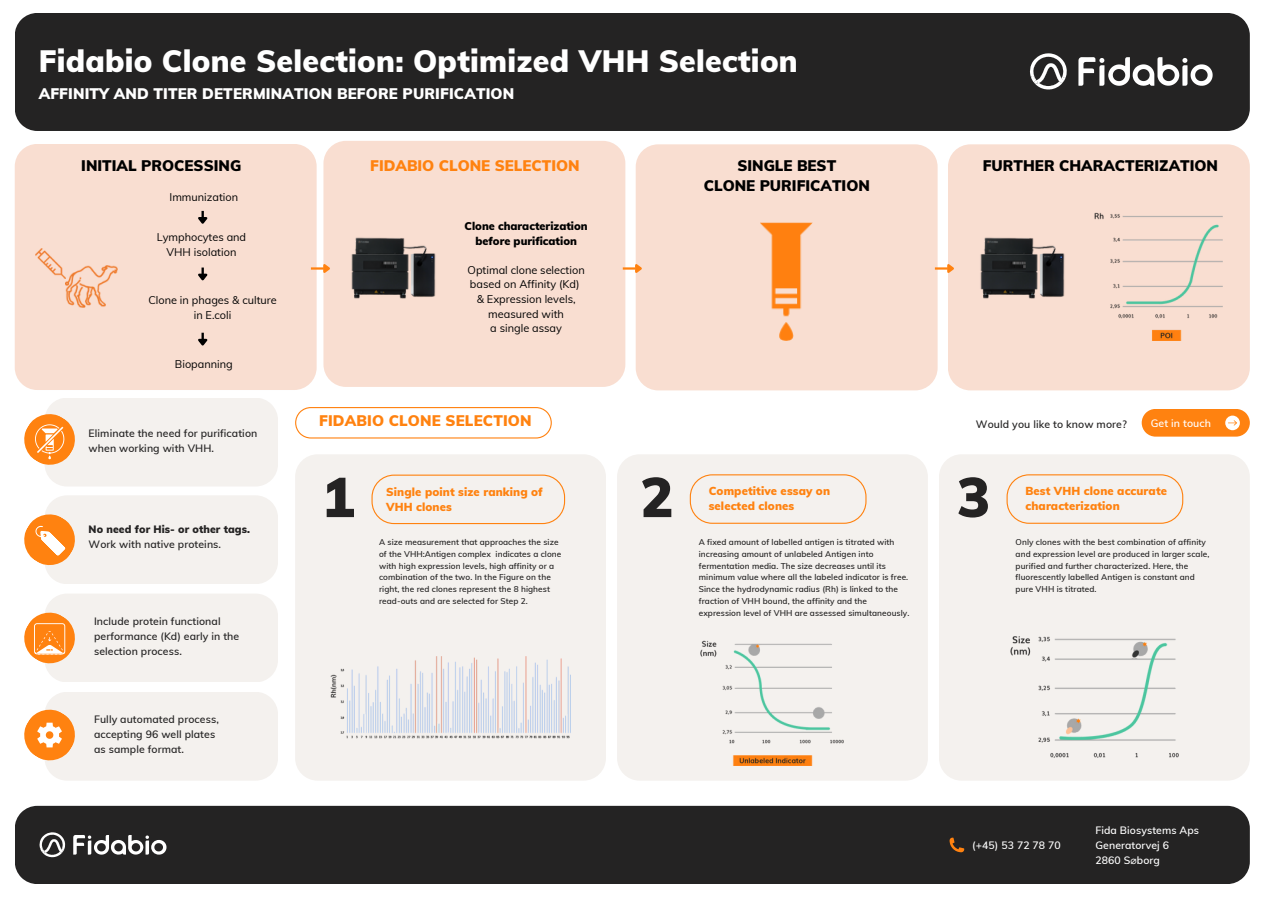
<style>
.page{position:relative;width:1264px;height:897px;background:#fff}
.page>*{position:absolute;margin:0;border:0;box-sizing:border-box;transform-origin:0 0}
.t1{font:900 55.35px "Muli";color:#242323}
.t2{font:900 30.15px "Muli";letter-spacing:.01em;color:#fff}
.t3{font:900 15px "Muli";color:#000}
.t4{font:900 15px "Muli";letter-spacing:.01em;color:#fff}
.t5{font:900 15px "Muli";letter-spacing:.005em;color:#ff8210}
.t6{font:900 11.25px/15.1px "Muli";letter-spacing:.01em;color:#ff8210}
.t7{font:10.95px/14.5px "Muli";color:#000;text-align:center}
.t8{font:900 10.95px "Muli";color:#000}
.t9{font:600 10.5px/14.9px "Muli";letter-spacing:.01em;color:#242323}
.t10{font:600 10.5px "Muli";letter-spacing:.01em;color:#fff}
.t11{font:900 10.5px "Muli";letter-spacing:.01em;color:#242323}
.t12{font:600 8.25px/11.7px "Muli";letter-spacing:.01em;color:#242323}
.s1{font-family:"DejaVu Sans";font-weight:400}
</style>
<div class="page">
<div style="left:15px;top:806px;width:1234px;height:78px;background:#242323"></div>
<svg style="left:949px;top:837px;width:15px;height:15px"></svg>
<svg style="left:73px;top:835px;width:93px;height:19px"></svg>
<svg style="left:39px;top:832px;width:26px;height:26px"></svg>
<div style="left:15px;top:13px;width:1234px;height:117px;background:#242323"></div>
<svg style="left:1078px;top:57px;width:134px;height:29px"></svg>
<svg style="left:1029px;top:53px;width:37px;height:37px"></svg>
<div style="left:15px;top:144px;width:301px;height:246px;background:#f9ded1;border-radius:23px"></div>
<div style="left:323px;top:141px;width:302px;height:246px;background:#f9ded1;border-radius:23px"></div>
<div style="left:635px;top:144px;width:302px;height:246px;background:#f9ded1;border-radius:23px"></div>
<div style="left:947px;top:144px;width:302px;height:246px;background:#f9ded1;border-radius:23px"></div>
<img style="left:351px;top:237px;width:85px;height:62px">
<img style="left:760px;top:222px;width:52px;height:118px">
<svg style="left:311px;top:262px;width:19px;height:14px"></svg>
<svg style="left:622px;top:262px;width:20px;height:14px"></svg>
<svg style="left:934px;top:262px;width:20px;height:14px"></svg>
<img style="left:35px;top:248px;width:30px;height:30px">
<img style="left:65px;top:265px;width:52px;height:43px">
<svg style="left:198px;top:211px;width:10px;height:13px"></svg>
<svg style="left:198px;top:267px;width:10px;height:14px"></svg>
<svg style="left:198px;top:333px;width:10px;height:13px"></svg>
<svg style="left:24px;top:398px;width:254px;height:88px;background:#f5e9de"></svg>
<svg style="left:24px;top:594px;width:254px;height:88px;background:#f5e9dd"></svg>
<svg style="left:24px;top:692px;width:254px;height:88px;background:#f5eadf"></svg>
<svg style="left:24px;top:495px;width:254px;height:89px;background:#f5e9de"></svg>
<div style="left:295px;top:454px;width:310px;height:326px;background:#f4f1ee;border-radius:23px"></div>
<div style="left:617px;top:454px;width:310px;height:326px;background:#f4f1ee;border-radius:23px"></div>
<div style="left:939px;top:454px;width:310px;height:326px;background:#f4f1ee;border-radius:23px"></div>
<svg style="left:371px;top:474px;width:194px;height:50px"></svg>
<svg style="left:689px;top:474px;width:177px;height:50px"></svg>
<svg style="left:1006px;top:474px;width:177px;height:50px"></svg>
<svg style="left:295px;top:407px;width:257px;height:31px"></svg>
<img style="left:330px;top:656px;width:241px;height:82px">
<img style="left:700px;top:640px;width:143px;height:125px">
<img style="left:1010px;top:636px;width:168px;height:122px">
<svg style="left:1141px;top:409px;width:108px;height:27px;background:#ff8f29"></svg>
<img style="left:980px;top:237px;width:85px;height:62px">
<img style="left:1094px;top:212px;width:128px;height:129px">
<p class="t2" style="left:39px;top:42px;width:760px">Fidabio Clone Selection: Optimized VHH Selection</p>
<p class="t4" style="left:39px;top:84px;width:477px">AFFINITY AND TITER DETERMINATION BEFORE PURIFICATION</p>
<p class="t3" style="left:81px;top:156px;width:161px">INITIAL PROCESSING</p>
<p class="t7" style="left:169px;top:190px;width:70px">Immunization</p>
<p class="t7" style="left:157px;top:230px;width:91px">Lymphocytes and<br>VHH isolation</p>
<p class="t7" style="left:148px;top:292px;width:130px">Clone in phages &amp; culture in E.coli</p>
<p class="t7" style="left:175px;top:356px;width:59px">Biopanning</p>
<p class="t9" style="left:89px;top:426px;width:170px">Eliminate the need for purification when working with VHH.</p>
<p class="t5" style="left:370px;top:156px;width:211px">FIDABIO CLONE SELECTION</p>
<p class="t3" style="left:737px;top:156px;width:100px">SINGLE BEST</p>
<p class="t3" style="left:703px;top:176px;width:168px">CLONE PURIFICATION</p>
<p class="t8" style="left:464px;top:219px;width:125px">Clone characterization</p>
<p class="t8" style="left:475px;top:234px;width:103px">before purification</p>
<p class="t7" style="left:467px;top:262px;width:119px;text-align:left">Optimal clone selection based on Affinity (Kd)</p>
<p class="t7" style="left:476px;top:291px;width:100px">&amp; Expression levels, measured with</p>
<p class="t7" style="left:490px;top:321px;width:73px">a single assay</p>
<p class="t5" style="left:319px;top:411px;width:214px">FIDABIO CLONE SELECTION</p>
<p class="t3" style="left:982px;top:156px;width:237px">FURTHER CHARACTERIZATION</p>
<p class="t9" style="left:975px;top:416px;width:152px">Would you like to know more?</p>
<p class="t10" style="left:1150px;top:416px;width:62px">Get in touch</p>
<p class="t11" style="left:89px;top:522px;width:163px">No need for His- or other tags.</p>
<p class="t9" style="left:89px;top:536px;width:134px">Work with native proteins.</p>
<p class="t9" style="left:94px;top:614px;width:147px">Include protein functional performance (Kd) early in the selection process.</p>
<p class="t9" style="left:94px;top:711px;width:126px">Fully automated process, accepting 96 well plates</p>
<p class="t9" style="left:94px;top:741px;width:91px">as sample format.</p>
<p class="t1" style="left:321px;top:461px;width:35px">1</p>
<p class="t1" style="left:640px;top:461px;width:35px">2</p>
<p class="t1" style="left:957px;top:461px;width:35px">3</p>
<p class="t6" style="left:386px;top:483px;width:158px">Single point size ranking of<br>VHH clones</p>
<p class="t6" style="left:708px;top:483px;width:123px">Competitive essay on</p>
<p class="t6" style="left:708px;top:498px;width:87px">selected clones</p>
<p class="t6" style="left:1025px;top:483px;width:143px">Best VHH clone accurate</p>
<p class="t6" style="left:1025px;top:498px;width:96px">characterization</p>
<p class="t12" style="left:379px;top:536px;width:184px">A size measurement that approaches the size of the VHH:Antigen complex indicates a clone with high expression levels, high affinity or a combination of the two. In the Figure on the right, the red clones represent the 8 highest read-outs and are selected for Step 2.</p>
<p class="t12" style="left:698px;top:536px;width:212px">A fixed amount of labelled antigen is titrated with increasing amount of unlabeled Antigen into fermentation media. The size decreases until its minimum value where all the labeled indicator is free.<br>Since the hydrodynamic radius (Rh) is linked to the fraction of VHH bound, the affinity and the expression level of VHH are assessed simultaneously.</p>
<p class="t12" style="left:1015px;top:536px;width:195px">Only clones with the best combination of affinity and expression level are produced in larger scale, purified and further characterized. Here, the fluorescently labelled Antigen is constant and pure VHH is titrated.</p>
<p class="t10" style="left:972px;top:838px;width:90px">(+45) 53 72 78 70</p>
<p class="t10" style="left:1095px;top:823px;width:105px">Fida Biosystems Aps</p>
<p class="t10" style="left:1095px;top:838px;width:75px">Generatorvej 6</p>
<p class="t10" style="left:1095px;top:853px;width:66px">2860 S<span class="s1">⌀</span>borg</p>
</div>
